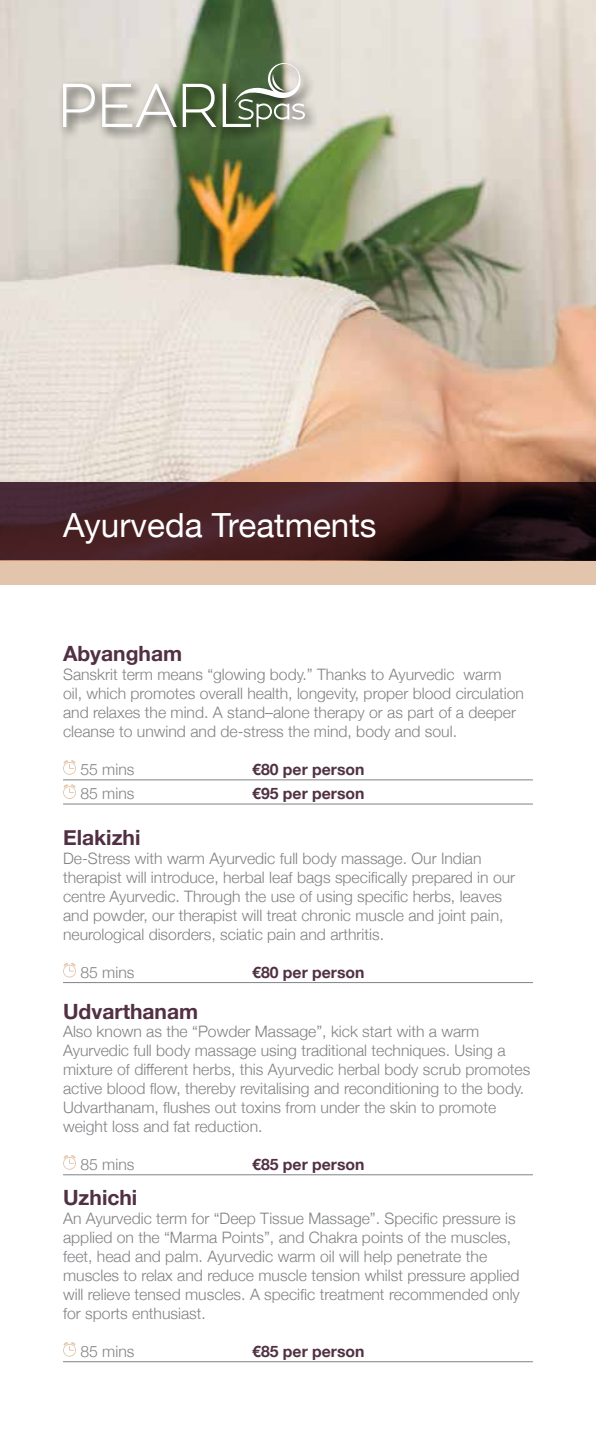
<style>
.page{position:relative;width:596px;height:1439px;background:#fff}
.page>*{position:absolute;margin:0;border:0;box-sizing:border-box;transform-origin:0 0}
.t1{font:33.25px "Helvetica Neue";color:#fff}
.t2{font:700 21px "Helvetica Neue";color:#503042}
.t3{font:300 15.75px/18.9px "Helvetica Neue";color:#808285}
.t4{font:700 15.75px "Helvetica Neue";color:#503042}
</style>
<div class="page">
<img style="left:0;top:0;width:595px;height:482px">
<svg style="left:0;top:482px;width:595px;height:78px;background:#381a1e"></svg>
<div style="left:0;top:560px;width:595px;height:25px;background:#e2c5ac"></div>
<svg style="left:63px;top:760px;width:13px;height:15px"></svg>
<hr style="left:63px;top:779px;width:469px;height:1px;background:#808285">
<svg style="left:63px;top:784px;width:13px;height:15px"></svg>
<hr style="left:63px;top:804px;width:469px;height:1px;background:#808285">
<svg style="left:63px;top:963px;width:13px;height:15px"></svg>
<hr style="left:63px;top:982px;width:469px;height:1px;background:#808285">
<svg style="left:63px;top:1155px;width:13px;height:15px"></svg>
<hr style="left:63px;top:1174px;width:469px;height:1px;background:#808285">
<svg style="left:63px;top:1342px;width:13px;height:15px"></svg>
<hr style="left:63px;top:1361px;width:469px;height:1px;background:#808285">
<div style="left:58px;top:59px;width:261px;height:82px;background:#000;opacity:.75"></div>
<svg style="left:63px;top:84px;width:32px;height:43px"></svg>
<svg style="left:102px;top:84px;width:114px;height:43px"></svg>
<svg style="left:222px;top:63px;width:83px;height:64px;background:#84927a"></svg>
<h1 class="t1" style="left:63px;top:501px;width:314px">Ayurveda Treatments</h1>
<h2 class="t2" style="left:63px;top:637px;width:120px">Abyangham</h2>
<p class="t3" style="left:63px;top:664px;width:462px">Sanskrit term means “glowing body.” Thanks to Ayurvedic warm oil, which promotes overall health, longevity, proper blood circulation and relaxes the mind. A stand–alone therapy or as part of a deeper cleanse to unwind and de-stress the mind, body and soul.</p>
<p class="t3" style="left:80px;top:758px;width:55px">55 mins</p>
<p class="t4" style="left:252px;top:757px;width:114px">€80 per person</p>
<p class="t3" style="left:80px;top:783px;width:55px">85 mins</p>
<p class="t4" style="left:252px;top:781px;width:114px">€95 per person</p>
<h2 class="t2" style="left:63px;top:821px;width:79px">Elakizhi</h2>
<p class="t3" style="left:63px;top:848px;width:453px">De-Stress with warm Ayurvedic full body massage. Our Indian therapist will introduce, herbal leaf bags specifically prepared in our centre Ayurvedic. Through the use of using specific herbs, leaves and powder, our therapist will treat chronic muscle and joint pain, neurological disorders, sciatic pain and arthritis.</p>
<p class="t3" style="left:80px;top:961px;width:55px">85 mins</p>
<p class="t4" style="left:252px;top:959px;width:114px">€80 per person</p>
<h2 class="t2" style="left:63px;top:994px;width:136px">Udvarthanam</h2>
<p class="t3" style="left:63px;top:1021px;width:468px">Also known as the “Powder Massage”, kick start with a warm Ayurvedic full body massage using traditional techniques. Using a mixture of different herbs, this Ayurvedic herbal body scrub promotes active blood flow, thereby revitalising and reconditioning to the body.<br>Udvarthanam, flushes out toxins from under the skin to promote weight loss and fat reduction.</p>
<p class="t3" style="left:80px;top:1153px;width:55px">85 mins</p>
<p class="t4" style="left:252px;top:1151px;width:114px">€85 per person</p>
<h2 class="t2" style="left:63px;top:1181px;width:76px">Uzhichi</h2>
<p class="t3" style="left:63px;top:1208px;width:458px">An Ayurvedic term for “Deep Tissue Massage”. Specific pressure is applied on the “Marma Points”, and Chakra points of the muscles, feet, head and palm. Ayurvedic warm oil will help penetrate the muscles to relax and reduce muscle tension whilst pressure applied will relieve tensed muscles. A specific treatment recommended only for sports enthusiast.</p>
<p class="t3" style="left:80px;top:1340px;width:55px">85 mins</p>
<p class="t4" style="left:252px;top:1338px;width:114px">€85 per person</p>
</div>
